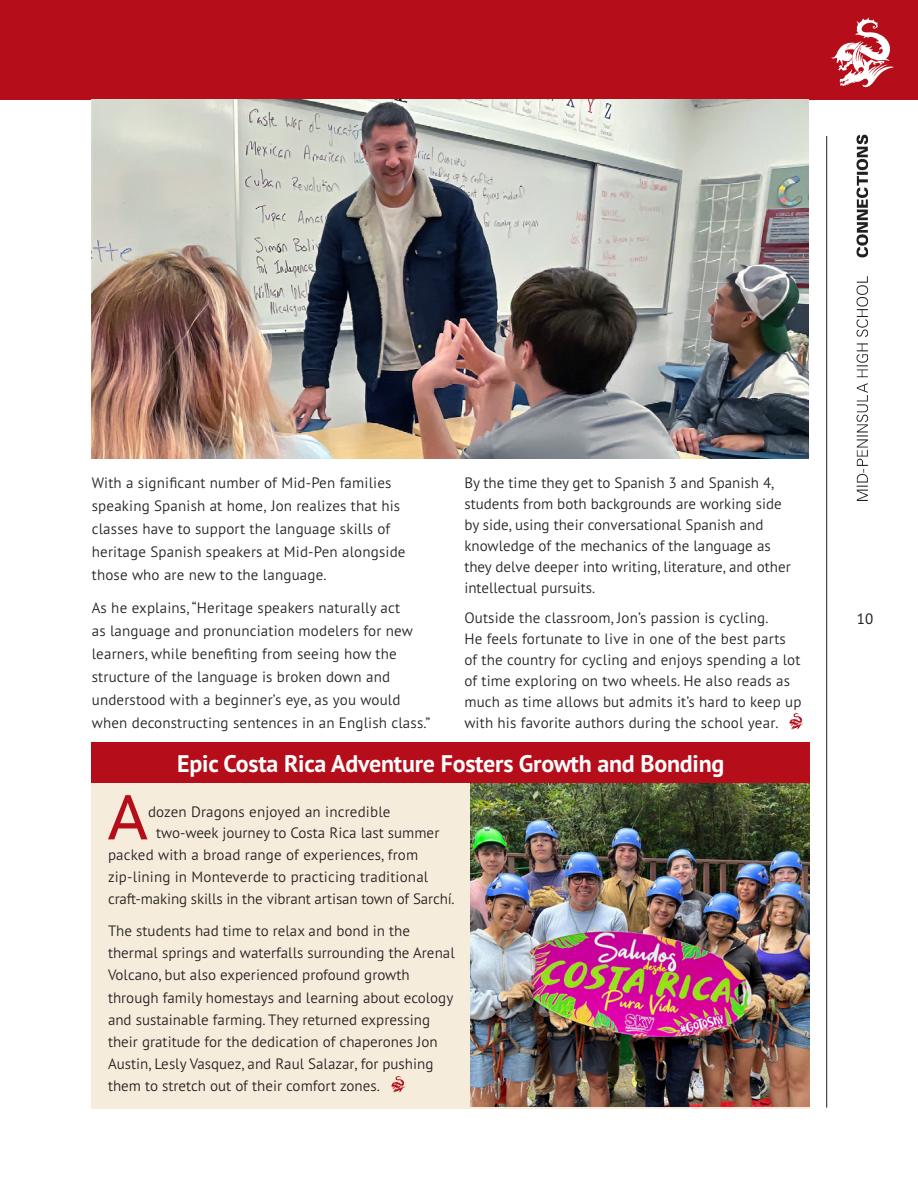
<style>
.page{position:relative;width:918px;height:1188px;background:#fff}
.page>*{position:absolute;margin:0;border:0;box-sizing:border-box;transform-origin:0 0}
.t1{font:500 62.55px "Avenir";color:#b50e1a;scale:.9 1}
.t2{font:700 24px "PT Sans Pro";letter-spacing:-.01em;color:#fff}
.t3{font:300 15px/20.9px "PT Sans Pro";color:#231f20}
.t4{font:15px "PT Sans Pro";color:#231f20}
</style>
<div class="page">
<img style="left:856px;top:134px;width:13px;height:367px">
<div style="left:0;top:0;width:918px;height:99px;background:#b50e1a"></div>
<svg style="left:831px;top:17px;width:62px;height:71px"></svg>
<hr style="left:826px;top:136px;width:1px;height:972px;background:#231f20">
<div style="left:92px;top:771px;width:718px;height:338px;background:#f6ecdb"></div>
<div style="left:92px;top:742px;width:718px;height:41px;background:#b50e1a"></div>
<img style="left:391px;top:1076px;width:15px;height:17px">
<img style="left:471px;top:783px;width:339px;height:324px">
<img style="left:789px;top:713px;width:15px;height:17px">
<img style="left:92px;top:99px;width:716px;height:360px">
<p class="t3" style="left:92px;top:471px;width:315px;line-height:23px">With a significant number of Mid-Pen families speaking Spanish at home, Jon realizes that his classes have to support the language skills of heritage Spanish speakers at Mid-Pen alongside those who are new to the language.</p>
<p class="t3" style="left:92px;top:596px;width:340px;line-height:23px">As he explains, “Heritage speakers naturally act<br>as language and pronunciation modelers for new learners, while benefiting from seeing how the structure of the language is broken down and understood with a beginner’s eye, as you would when deconstructing sentences in an English class.”</p>
<p class="t3" style="left:464px;top:472px;width:328px">By the time they get to Spanish 3 and Spanish 4, students from both backgrounds are working side by side, using their conversational Spanish and knowledge of the mechanics of the language as they delve deeper into writing, literature, and other intellectual pursuits.</p>
<p class="t3" style="left:464px;top:607px;width:339px">Outside the classroom, Jon’s passion is cycling.<br>He feels fortunate to live in one of the best parts of the country for cycling and enjoys spending a lot of time exploring on two wheels. He also reads as much as time allows but admits it’s hard to keep up with his favorite authors during the school year.</p>
<p class="t2" style="left:177px;top:748px;width:549px">Epic Costa Rica Adventure Fosters Growth and Bonding</p>
<p class="t1" style="left:108px;top:764px;width:46px">A</p>
<p class="t3" style="left:148px;top:801px;width:244px">dozen Dragons enjoyed an incredible</p>
<p class="t3" style="left:156px;top:822px;width:285px">two-week journey to Costa Rica last summer</p>
<p class="t3" style="left:108px;top:844px;width:312px">packed with a broad range of experiences, from</p>
<p class="t3" style="left:108px;top:866px;width:322px">zip-lining in Monteverde to practicing traditional</p>
<p class="t3" style="left:108px;top:888px;width:348px">craft-making skills in the vibrant artisan town of Sarchí.</p>
<p class="t3" style="left:108px;top:920px;width:348px;line-height:22px">The students had time to relax and bond in the thermal springs and waterfalls surrounding the Arenal Volcano, but also experienced profound growth through family homestays and learning about ecology and sustainable farming. They returned expressing their gratitude for the dedication of chaperones Jon Austin, Lesly Vasquez, and Raul Salazar, for pushing them to stretch out of their comfort zones.</p>
<p class="t4" style="left:857px;top:609px;width:18px">10</p>
</div>
